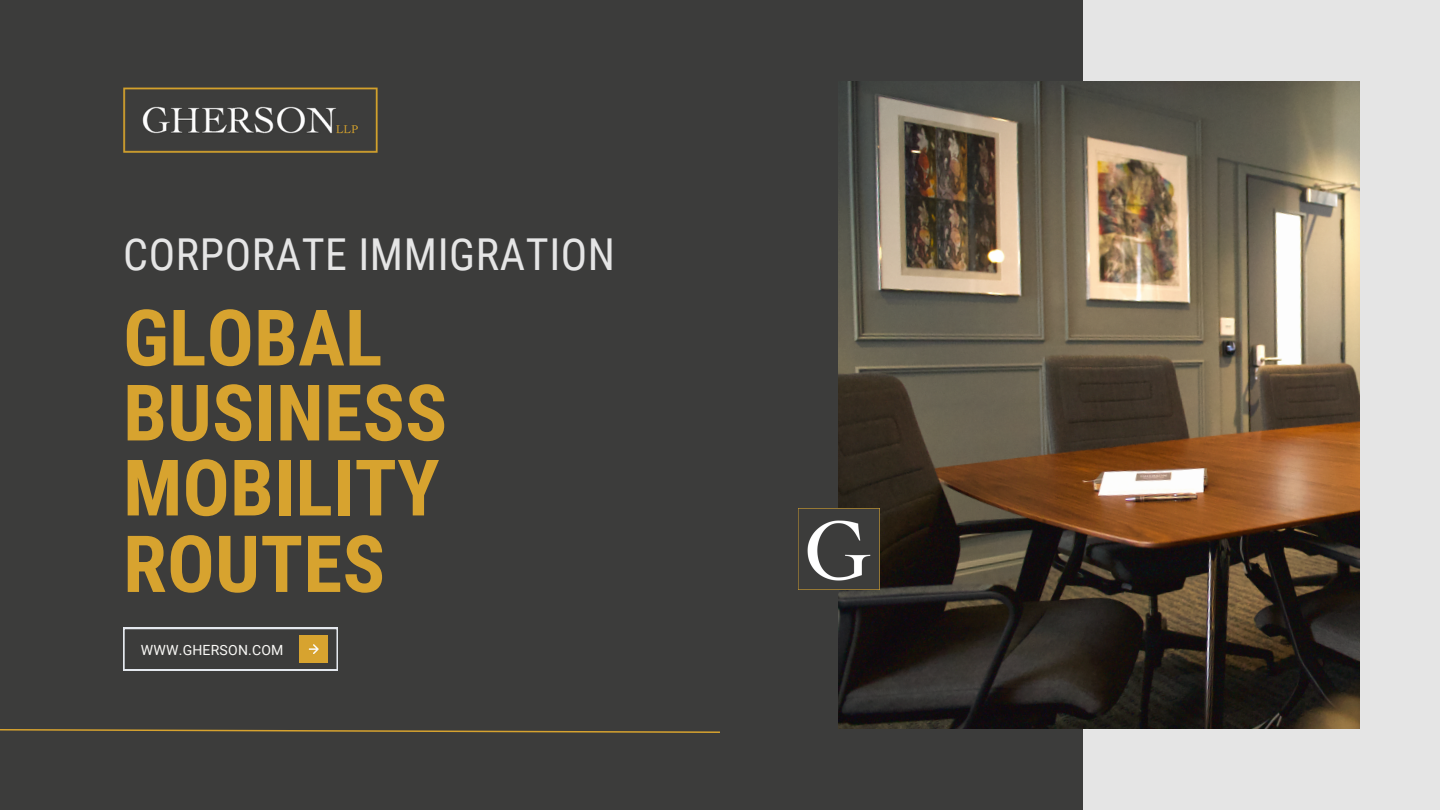
<style>
.page{position:relative;width:1440px;height:810px;background:#3c3c3b}
.page>*{position:absolute;margin:0;border:0;box-sizing:border-box;transform-origin:0 0}
.t1{font:700 78.8px "Roboto Condensed";letter-spacing:.005em;color:#d7a32f}
.t2{font:700 78px/75px "Roboto Condensed";letter-spacing:.005em;color:#d7a32f}
.t3{font:44px "Roboto Condensed";letter-spacing:.015em;color:#e5e5e5}
.t4{font:14px "Roboto";letter-spacing:.015em;color:#faf9f6}
</style>
<div class="page">
<div style="left:1083px;top:0;width:357px;height:810px;background:#e5e5e5"></div>
<img style="left:839px;top:81px;width:520px;height:648px">
<img style="left:123px;top:87px;width:254px;height:65px">
<svg style="left:123px;top:628px;width:215px;height:43px"></svg>
<svg style="left:0;top:729px;width:720px;height:4px"></svg>
<img style="left:798px;top:509px;width:81px;height:81px">
<p class="t3" style="left:123px;top:229px;width:494px">CORPORATE IMMIGRATION</p>
<p class="t2" style="left:123px;top:301px;width:326px">GLOBAL<br>BUSINESS<br>MOBILITY</p>
<p class="t1" style="left:123px;top:519px;width:263px">ROUTES</p>
<p class="t4" style="left:141px;top:642px;width:144px">WWW.GHERSON.COM</p>
</div>
